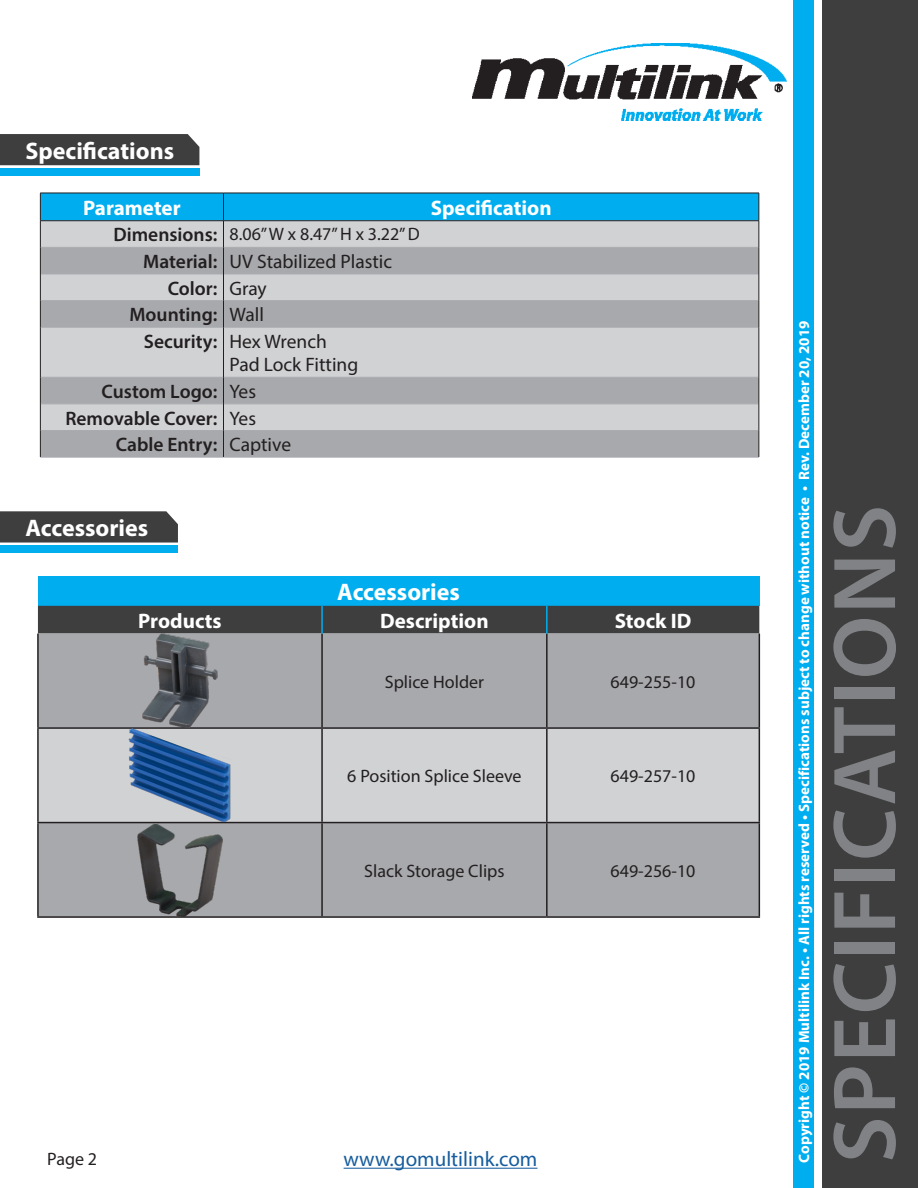
<style>
.page{position:relative;width:918px;height:1188px;background:#fff}
.page>*{position:absolute;margin:0;border:0;box-sizing:border-box;transform-origin:0 0}
.t1{font:600 90px "Myriad Pro";letter-spacing:.02em;color:#808285}
.t2{font:700 24px "Myriad Pro";color:#fff}
.t3{font:700 21px "Myriad Pro";color:#fff}
.t4{font:21px "Myriad Pro";color:#175d9e}
.t5{font:600 19.5px "Myriad Pro";color:#231f20}
.t6{font:19.5px "Myriad Pro";color:#231f20}
.t7{font:18px "Myriad Pro";color:#231f20}
.t8{font:700 15px "Myriad Pro";color:#fff}
</style>
<div class="page">
<div style="left:823px;top:0;width:95px;height:1188px;background:#3e3e3f"></div>
<div style="left:793px;top:0;width:21px;height:1188px;background:#00aeef"></div>
<img style="left:472px;top:43px;width:315px;height:78px">
<hr style="left:344px;top:1168px;width:194px;height:1px;background:#175d9e">
<svg style="left:41px;top:328px;width:718px;height:129px;background:#bfc0c3"></svg>
<hr style="left:41px;top:327px;width:182px;height:1px;background:#aaabaf">
<hr style="left:224px;top:327px;width:535px;height:1px;background:#aaabaf">
<hr style="left:41px;top:377px;width:182px;height:1px;background:#aaabaf">
<hr style="left:224px;top:377px;width:535px;height:1px;background:#aaabaf">
<hr style="left:41px;top:404px;width:182px;height:1px;background:#aaabaf">
<hr style="left:224px;top:404px;width:535px;height:1px;background:#aaabaf">
<hr style="left:41px;top:430px;width:182px;height:1px;background:#aaabaf">
<hr style="left:224px;top:430px;width:535px;height:1px;background:#aaabaf">
<hr style="left:40px;top:457px;width:183px;height:1px;background:#aaabaf">
<hr style="left:224px;top:457px;width:535px;height:1px;background:#aaabaf">
<svg style="left:40px;top:193px;width:720px;height:134px;background:#91b3c2"></svg>
<hr style="left:40px;top:327px;width:1px;height:50px;background:#231f20">
<hr style="left:223px;top:327px;width:1px;height:50px;background:#231f20">
<hr style="left:759px;top:327px;width:1px;height:50px;background:#231f20">
<svg style="left:40px;top:377px;width:1px;height:80px"></svg>
<svg style="left:223px;top:377px;width:1px;height:80px"></svg>
<svg style="left:759px;top:377px;width:1px;height:80px"></svg>
<div style="left:0;top:168px;width:199px;height:8px;background:#00aeef"></div>
<div style="left:0;top:134px;width:199px;height:31px;background:#3e3e3f"></div>
<div style="left:38px;top:576px;width:721px;height:30px;background:#00aeef"></div>
<div style="left:38px;top:606px;width:721px;height:28px;background:#3e3e3f"></div>
<div style="left:39px;top:634px;width:720px;height:282px;background:#a8a9ad"></div>
<div style="left:39px;top:729px;width:720px;height:93px;background:#d1d2d4"></div>
<hr style="left:37px;top:634px;width:2px;height:93px;background:#231f20">
<hr style="left:321px;top:634px;width:2px;height:93px;background:#231f20">
<hr style="left:546px;top:634px;width:2px;height:93px;background:#231f20">
<hr style="left:759px;top:634px;width:1px;height:93px;background:#231f20">
<hr style="left:37px;top:727px;width:285px;height:2px;background:#231f20">
<hr style="left:37px;top:729px;width:2px;height:93px;background:#231f20">
<hr style="left:322px;top:727px;width:225px;height:2px;background:#231f20">
<hr style="left:321px;top:729px;width:2px;height:93px;background:#231f20">
<hr style="left:547px;top:727px;width:213px;height:2px;background:#231f20">
<hr style="left:546px;top:729px;width:2px;height:93px;background:#231f20">
<hr style="left:759px;top:729px;width:1px;height:93px;background:#231f20">
<hr style="left:37px;top:822px;width:285px;height:1px;background:#231f20">
<hr style="left:37px;top:823px;width:2px;height:93px;background:#231f20">
<hr style="left:322px;top:822px;width:225px;height:1px;background:#231f20">
<hr style="left:321px;top:823px;width:2px;height:93px;background:#231f20">
<hr style="left:547px;top:822px;width:213px;height:1px;background:#231f20">
<hr style="left:546px;top:823px;width:2px;height:93px;background:#231f20">
<hr style="left:759px;top:823px;width:1px;height:93px;background:#231f20">
<hr style="left:37px;top:916px;width:285px;height:2px;background:#231f20">
<hr style="left:322px;top:916px;width:225px;height:2px;background:#231f20">
<hr style="left:547px;top:916px;width:213px;height:2px;background:#231f20">
<hr style="left:321px;top:606px;width:2px;height:28px;background:#00aeef">
<hr style="left:546px;top:606px;width:2px;height:28px;background:#00aeef">
<img style="left:143px;top:634px;width:74px;height:93px">
<img style="left:128px;top:729px;width:104px;height:93px">
<img style="left:137px;top:823px;width:86px;height:93px">
<div style="left:0;top:546px;width:178px;height:7px;background:#00aeef"></div>
<svg style="left:0;top:511px;width:178px;height:32px;background:#454546"></svg>
<p class="t2" style="left:26px;top:135px;width:150px">Specifications</p>
<p class="t3" style="left:83px;top:194px;width:99px">Parameter</p>
<p class="t3" style="left:431px;top:194px;width:122px">Specification</p>
<p class="t5" style="left:113px;top:222px;width:106px">Dimensions:</p>
<p class="t7" style="left:230px;top:223px;width:192px">8.06” W x 8.47” H x 3.22” D</p>
<p class="t5" style="left:143px;top:249px;width:76px">Material:</p>
<p class="t6" style="left:230px;top:249px;width:164px">UV Stabilized Plastic</p>
<p class="t5" style="left:168px;top:276px;width:51px">Color:</p>
<p class="t6" style="left:230px;top:276px;width:39px">Gray</p>
<p class="t5" style="left:129px;top:302px;width:90px">Mounting:</p>
<p class="t6" style="left:230px;top:303px;width:36px">Wall</p>
<p class="t5" style="left:144px;top:329px;width:75px">Security:</p>
<p class="t6" style="left:230px;top:329px;width:99px">Hex Wrench</p>
<p class="t6" style="left:230px;top:353px;width:130px">Pad Lock Fitting</p>
<p class="t5" style="left:102px;top:379px;width:117px">Custom Logo:</p>
<p class="t6" style="left:230px;top:379px;width:28px">Yes</p>
<p class="t5" style="left:65px;top:406px;width:154px">Removable Cover:</p>
<p class="t6" style="left:230px;top:406px;width:28px">Yes</p>
<p class="t5" style="left:116px;top:432px;width:103px">Cable Entry:</p>
<p class="t6" style="left:230px;top:433px;width:63px">Captive</p>
<p class="t2" style="left:26px;top:512px;width:124px">Accessories</p>
<p class="t2" style="left:337px;top:576px;width:124px">Accessories</p>
<p class="t3" style="left:138px;top:607px;width:85px">Products</p>
<p class="t3" style="left:380px;top:607px;width:110px">Description</p>
<p class="t3" style="left:615px;top:607px;width:78px">Stock ID</p>
<p class="t7" style="left:385px;top:670px;width:101px">Splice Holder</p>
<p class="t7" style="left:611px;top:670px;width:86px">649-255-10</p>
<p class="t7" style="left:347px;top:765px;width:176px">6 Position Splice Sleeve</p>
<p class="t7" style="left:611px;top:765px;width:86px">649-257-10</p>
<p class="t7" style="left:364px;top:859px;width:142px">Slack Storage Clips</p>
<p class="t7" style="left:611px;top:859px;width:86px">649-256-10</p>
<p class="t7" style="left:47px;top:1148px;width:51px">Page 2</p>
<h3 class="t4" style="left:344px;top:1146px;width:195px">www.gomultilink.com</h3>
<p class="t8" style="left:794px;top:1162px;width:843px;rotate:-90deg">Copyright © 2019 Multilink Inc. • All rights reserved • Specifications subject to change without notice • Rev. December 20, 2019</p>
<h1 class="t1" style="left:808px;top:1163px;width:660px;rotate:-90deg">SPECIFICATIONS</h1>
</div>
